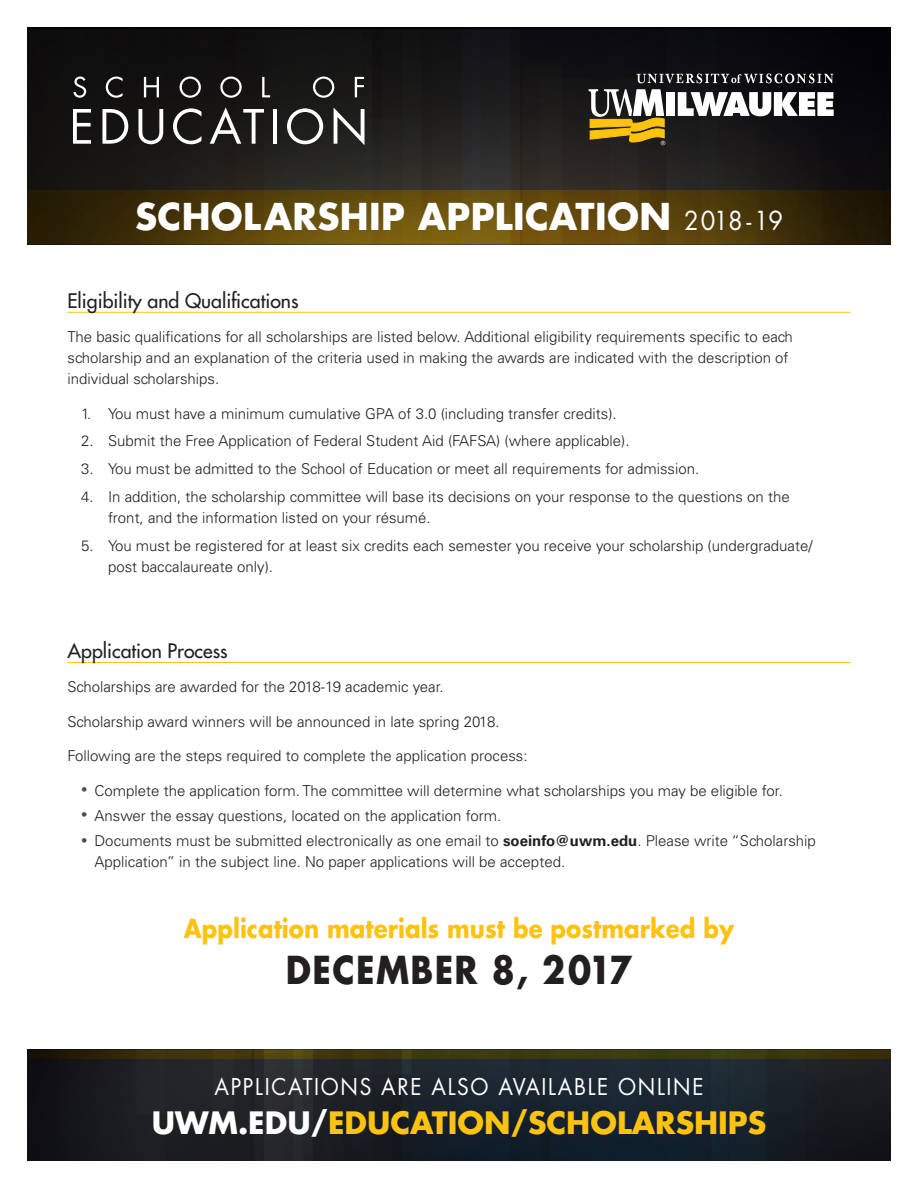
<style>
.page{position:relative;width:918px;height:1188px;background:#fff}
.page>*{position:absolute;margin:0;border:0;box-sizing:border-box;transform-origin:0 0}
.Body_-_Front_-_11_5{font:700 37.5px "Futura Std";letter-spacing:.04em;color:#231f20;scale:.9 1}
.t1{font:700 36px "Futura Std";letter-spacing:.01em;color:#fff}
.t2{font:700 30px "Futura Std";color:#fec210}
.Body_-_Front_-_11_5-2{font:700 25.5px "Futura Std";color:#fec210;scale:.9 1}
.t3{font:22.5px "Futura Std";letter-spacing:.08em;color:#fff;scale:.93 1}
.Subhead_-_Front_-_11{font:500 19.5px "Futura Std";color:#231f20}
.Body_-_Front_-_11_5-3{font:300 15px/21px "Univers LT Std";color:#231f20}
.s1{font-weight:400;font-size:25.5px}
.s2{font-size:12.75px;color:#474e57}
.s3{font-weight:700}
.s4{color:#fff}
</style>
<div class="page">
<img style="left:27px;top:27px;width:864px;height:163px">
<svg style="left:27px;top:190px;width:864px;height:54px;background:#513c0a"></svg>
<svg style="left:589px;top:89px;width:76px;height:56px"></svg>
<svg style="left:637px;top:73px;width:196px;height:10px;background:#535356"></svg>
<div style="left:666px;top:92px;width:9px;height:24px;background:#fff"></div>
<svg style="left:678px;top:92px;width:156px;height:24px"></svg>
<svg style="left:73px;top:77px;width:13px;height:21px"></svg>
<svg style="left:106px;top:77px;width:17px;height:21px"></svg>
<svg style="left:144px;top:77px;width:15px;height:20px"></svg>
<svg style="left:180px;top:77px;width:21px;height:21px"></svg>
<svg style="left:220px;top:77px;width:22px;height:21px"></svg>
<svg style="left:262px;top:77px;width:8px;height:20px"></svg>
<svg style="left:313px;top:77px;width:21px;height:21px"></svg>
<svg style="left:355px;top:77px;width:9px;height:20px"></svg>
<svg style="left:73px;top:109px;width:18px;height:35px"></svg>
<svg style="left:102px;top:109px;width:26px;height:35px"></svg>
<svg style="left:138px;top:109px;width:25px;height:35px"></svg>
<svg style="left:173px;top:108px;width:28px;height:36px"></svg>
<svg style="left:210px;top:107px;width:54px;height:37px"></svg>
<hr style="left:273px;top:109px;width:4px;height:35px;background:#fff">
<svg style="left:287px;top:108px;width:36px;height:36px"></svg>
<svg style="left:334px;top:108px;width:30px;height:37px"></svg>
<hr style="left:68px;top:312px;width:782px;height:1px;background:#fec210">
<hr style="left:68px;top:662px;width:782px;height:1px;background:#fec210">
<img style="left:27px;top:1058px;width:864px;height:103px">
<svg style="left:27px;top:1050px;width:864px;height:8px;background:#3b350c"></svg>
<p class="t1" style="left:135px;top:192px;width:649px">SCHOLARSHIP APPLICATION <span class="s1">2018 -19</span></p>
<p class="Subhead_-_Front_-_11" style="left:68px;top:288px;width:233px">Eligibility and Qualifications</p>
<p class="Body_-_Front_-_11_5-3" style="left:68px;top:326px;width:727px">The basic qualifications for all scholarships are listed below. Additional eligibility requirements specific to each scholarship and an explanation of the criteria used in making the awards are indicated with the description of individual scholarships.</p>
<p class="Body_-_Front_-_11_5-3" style="left:81px;top:403px;width:537px">1. You must have a minimum cumulative GPA of 3.0 (including transfer credits).</p>
<p class="Body_-_Front_-_11_5-3" style="left:81px;top:431px;width:550px">2. Submit the Free Application of Federal Student Aid (FAFSA) (where applicable).</p>
<p class="Body_-_Front_-_11_5-3" style="left:81px;top:458px;width:620px">3. You must be admitted to the School of Education or meet all requirements for admission.</p>
<p class="Body_-_Front_-_11_5-3" style="left:108px;top:486px;width:683px;text-indent:-27px">4. In addition, the scholarship committee will base its decisions on your response to the questions on the front, and the information listed on your résumé.</p>
<p class="Body_-_Front_-_11_5-3" style="left:108px;top:535px;width:706px;text-indent:-27px">5. You must be registered for at least six credits each semester you receive your scholarship (undergraduate/ post baccalaureate only).</p>
<p class="Subhead_-_Front_-_11" style="left:68px;top:638px;width:162px">Application Process</p>
<p class="Body_-_Front_-_11_5-3" style="left:68px;top:677px;width:378px">Scholarships are awarded for the 2018-19 academic year.</p>
<p class="Body_-_Front_-_11_5-3" style="left:68px;top:711px;width:434px">Scholarship award winners will be announced in late spring 2018.</p>
<p class="Body_-_Front_-_11_5-3" style="left:68px;top:746px;width:462px">Following are the steps required to complete the application process:</p>
<p class="Body_-_Front_-_11_5-3" style="left:81px;top:780px;width:703px"><span class="s2">•</span> Complete the application form. The committee will determine what scholarships you may be eligible for.</p>
<p class="Body_-_Front_-_11_5-3" style="left:81px;top:805px;width:422px"><span class="s2">•</span> Answer the essay questions, located on the application form.</p>
<p class="Body_-_Front_-_11_5-3" style="left:94px;top:831px;width:723px;text-indent:-14px"><span class="s2">•</span> Documents must be submitted electronically as one email to <span class="s3">soeinfo@uwm.edu</span>. Please write “Scholarship<br>Application” in the subject line. No paper applications will be accepted.</p>
<p class="Body_-_Front_-_11_5-2" style="left:184px;top:911px;width:613px">Application materials must be postmarked by</p>
<p class="Body_-_Front_-_11_5" style="left:286px;top:945px;width:386px">DECEMBER 8, 2017</p>
<p class="t3" style="left:214px;top:1072px;width:527px">APPLICATIONS ARE ALSO AVAILABLE ONLINE</p>
<p class="t2" style="left:152px;top:1103px;width:616px"><span class="s4">UWM.EDU/</span>EDUCATION/SCHOLARSHIPS</p>
</div>
